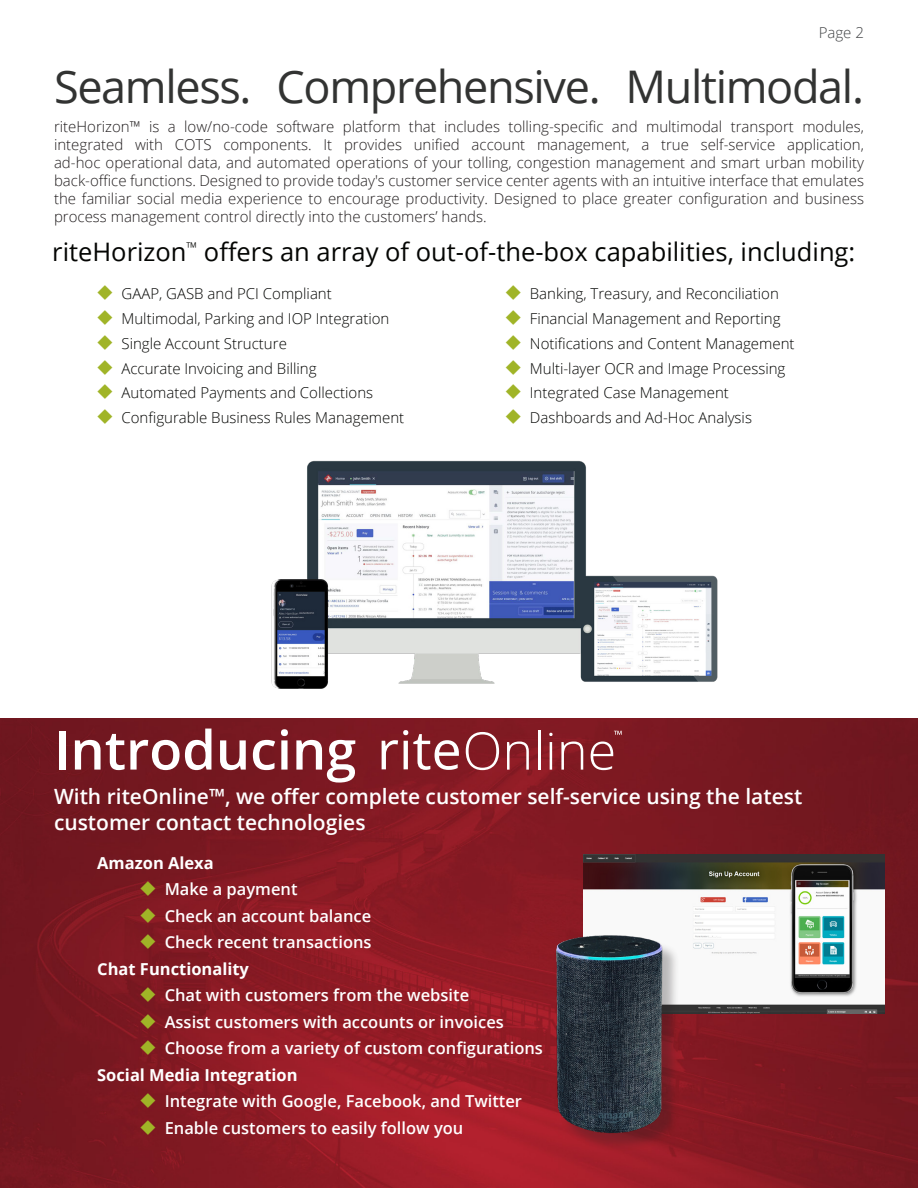
<style>
.page{position:relative;width:918px;height:1188px;background:#fff}
.page>*{position:absolute;margin:0;border:0;box-sizing:border-box;transform-origin:0 0}
.t1{font:600 54px "Open Sans";color:#fff}
.t2{font:45px "Open Sans";letter-spacing:-.03em;color:#323332}
.t3{font:25.5px "Open Sans";color:#040503}
.t4{font:600 21px/25.2px "Open Sans";color:#fff}
.t5{font:600 16.5px "Open Sans";color:#fff}
.t6{font:700 16.5px "Open Sans";color:#fff}
.t7{font:300 15px/18px "Open Sans";color:#231f20;text-align:justify}
.t8{font:300 15px "Open Sans";color:#040503}
.t9{font:300 15px "Open Sans";color:#404244}
</style>
<div class="page">
<img style="left:0;top:718px;width:918px;height:470px">
<svg style="left:382px;top:730px;width:77px;height:40px"></svg>
<svg style="left:614px;top:731px;width:8px;height:4px"></svg>
<svg style="left:466px;top:732px;width:33px;height:38px"></svg>
<svg style="left:507px;top:742px;width:22px;height:28px"></svg>
<hr style="left:538px;top:730px;width:2px;height:40px;background:#fff">
<svg style="left:549px;top:733px;width:4px;height:37px"></svg>
<svg style="left:561px;top:742px;width:22px;height:28px"></svg>
<svg style="left:591px;top:742px;width:22px;height:28px"></svg>
<img style="left:583px;top:855px;width:302px;height:158px">
<div style="left:559px;top:938px;width:121px;height:213px;background:#231f20;opacity:.3"></div>
<img style="left:555px;top:935px;width:108px;height:199px">
<img style="left:271px;top:460px;width:447px;height:229px">
<svg style="left:141px;top:881px;width:15px;height:15px"></svg>
<svg style="left:141px;top:908px;width:15px;height:14px"></svg>
<svg style="left:141px;top:934px;width:15px;height:15px"></svg>
<svg style="left:141px;top:987px;width:15px;height:15px"></svg>
<svg style="left:141px;top:1014px;width:15px;height:15px"></svg>
<svg style="left:141px;top:1040px;width:15px;height:15px"></svg>
<svg style="left:141px;top:1093px;width:15px;height:15px"></svg>
<svg style="left:141px;top:1120px;width:15px;height:15px"></svg>
<p class="t9" style="left:819px;top:23px;width:47px">Page 2</p>
<p class="t2" style="left:54px;top:56px;width:812px">Seamless. Comprehensive. Multimodal.</p>
<p class="t7" style="left:54px;top:117px;width:812px">riteHorizon™ is a low/no-code software platform that includes tolling-specific and multimodal transport modules, integrated with COTS components. It provides unified account management, a true self-service application, ad-hoc operational data, and automated operations of your tolling, congestion management and smart urban mobility back-office functions. Designed to provide today's customer service center agents with an intuitive interface that emulates the familiar social media experience to encourage productivity. Designed to place greater configuration and business process management control directly into the customers’ hands.</p>
<p class="t3" style="left:52px;top:234px;width:805px">riteHorizon<sup>™</sup> offers an array of out-of-the-box capabilities, including:</p>
<p class="t8" style="left:122px;top:284px;width:212px">GAAP, GASB and PCI Compliant</p>
<p class="t8" style="left:122px;top:309px;width:269px">Multimodal, Parking and IOP Integration</p>
<p class="t8" style="left:122px;top:333px;width:167px">Single Account Structure</p>
<p class="t8" style="left:122px;top:358px;width:197px">Accurate Invoicing and Billing</p>
<p class="t8" style="left:122px;top:383px;width:253px">Automated Payments and Collections</p>
<p class="t8" style="left:122px;top:408px;width:284px">Configurable Business Rules Management</p>
<p class="t8" style="left:530px;top:284px;width:251px">Banking, Treasury, and Reconciliation</p>
<p class="t8" style="left:530px;top:309px;width:252px">Financial Management and Reporting</p>
<p class="t8" style="left:530px;top:333px;width:266px">Notifications and Content Management</p>
<p class="t8" style="left:530px;top:358px;width:257px">Multi-layer OCR and Image Processing</p>
<p class="t8" style="left:530px;top:383px;width:201px">Integrated Case Management</p>
<p class="t8" style="left:530px;top:408px;width:224px">Dashboards and Ad-Hoc Analysis</p>
<p class="t1" style="left:54px;top:713px;width:304px">Introducing</p>
<p class="t4" style="left:54px;top:784px;width:750px">With riteOnline™, we offer complete customer self-service using the latest customer contact technologies</p>
<p class="t6" style="left:97px;top:851px;width:118px">Amazon Alexa</p>
<p class="t5" style="left:165px;top:878px;width:134px">Make a payment</p>
<p class="t5" style="left:165px;top:904px;width:208px">Check an account balance</p>
<p class="t5" style="left:165px;top:931px;width:208px">Check recent transactions</p>
<p class="t6" style="left:97px;top:957px;width:153px">Chat Functionality</p>
<p class="t5" style="left:165px;top:984px;width:306px">Chat with customers from the website</p>
<p class="t5" style="left:165px;top:1010px;width:341px">Assist customers with accounts or invoices</p>
<p class="t5" style="left:165px;top:1037px;width:380px">Choose from a variety of custom configurations</p>
<p class="t6" style="left:97px;top:1063px;width:202px">Social Media Integration</p>
<p class="t5" style="left:165px;top:1090px;width:359px">Integrate with Google, Facebook, and Twitter</p>
<p class="t5" style="left:165px;top:1117px;width:300px">Enable customers to easily follow you</p>
</div>
